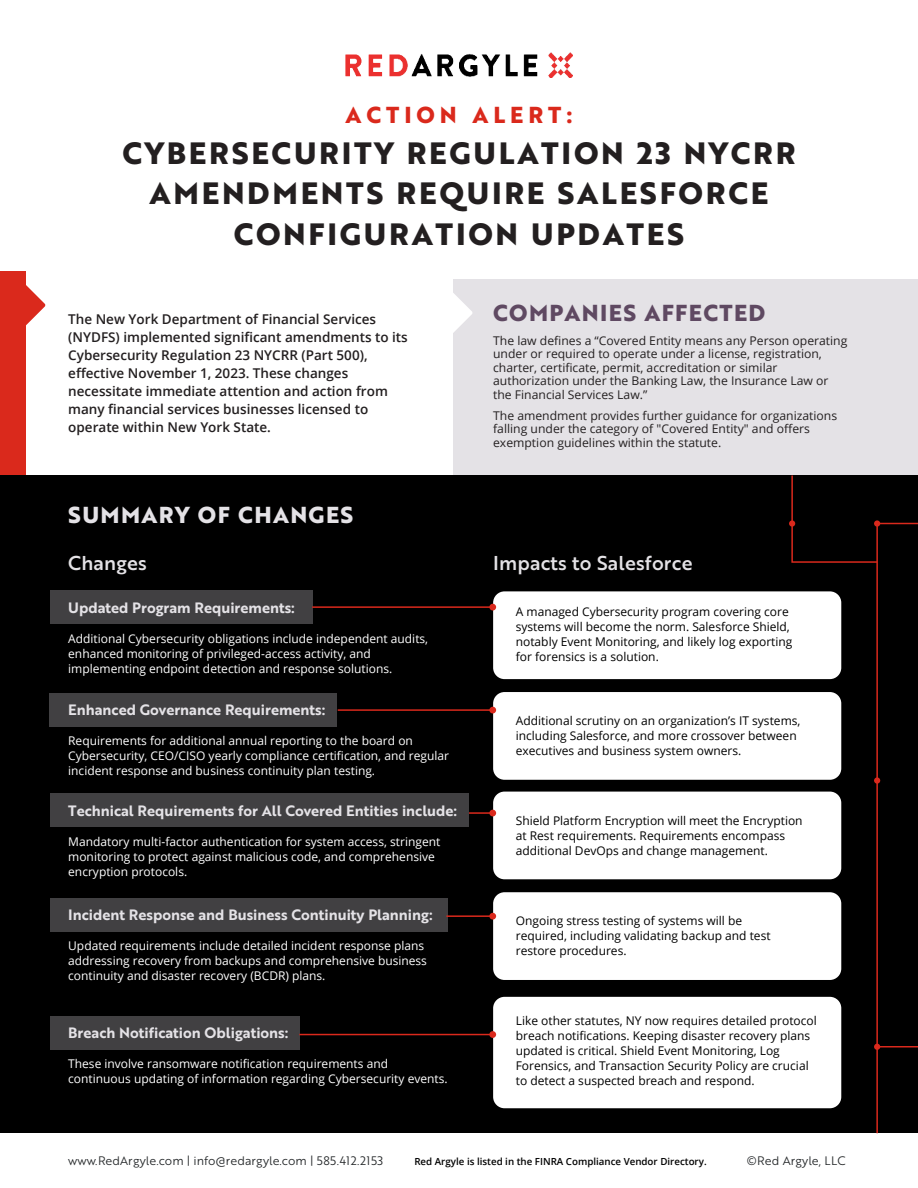
<style>
.page{position:relative;width:918px;height:1188px;background:#fff}
.page>*{position:absolute;margin:0;border:0;box-sizing:border-box;transform-origin:0 0}
.t1{font:700 30px/40.5px "Brother 1816 Extra";letter-spacing:.09em;color:#231f20;text-align:center}
.t2{font:700 22.5px "Brother 1816 Extra";letter-spacing:.06em;color:#5f4962}
.t3{font:700 22.5px "Brother 1816 Extra";letter-spacing:.06em;color:#e4e2e6}
.t4{font:700 22.5px "Brother 1816 Extra";letter-spacing:.22em;color:#da291c}
.t5{font:19.5px "Brother 1816 Medium";letter-spacing:.01em;color:#e4e2e6}
.t6{font:14.7px "Brother 1816 Bold";color:#e4e2e6}
.t7{font:600 13.5px/18px "Open Sans";color:#231f20}
.t8{font:12px/15px "Open Sans";color:#fff}
.t9{font:12px/15px "Open Sans";color:#000}
.t10{font:12px/13.5px "Open Sans";color:#231f20}
.t11{font:12px "Brother 1816 Book";color:#25282a}
.t12{font:600 9.75px "Open Sans";color:#000}
</style>
<div class="page">
<div style="left:0;top:271px;width:26px;height:630px;background:#da291c"></div>
<div style="left:453px;top:279px;width:465px;height:244px;background:#e4e2e6"></div>
<div style="left:0;top:476px;width:918px;height:658px;background:#000"></div>
<div style="left:50px;top:590px;width:262px;height:34px;background:#414042"></div>
<div style="left:50px;top:694px;width:287px;height:33px;background:#414042"></div>
<div style="left:50px;top:793px;width:418px;height:34px;background:#414042"></div>
<div style="left:50px;top:898px;width:398px;height:34px;background:#414042"></div>
<div style="left:50px;top:1016px;width:249px;height:34px;background:#414042"></div>
<div style="left:493px;top:591px;width:348px;height:88px;background:#fff;border-radius:11px"></div>
<div style="left:493px;top:692px;width:348px;height:88px;background:#fff;border-radius:11px"></div>
<div style="left:493px;top:792px;width:348px;height:87px;background:#fff;border-radius:11px"></div>
<div style="left:493px;top:892px;width:348px;height:88px;background:#fff;border-radius:11px"></div>
<div style="left:493px;top:997px;width:348px;height:111px;background:#fff;border-radius:11px"></div>
<svg style="left:26px;top:285px;width:20px;height:41px"></svg>
<svg style="left:453px;top:293px;width:20px;height:40px"></svg>
<img style="left:346px;top:53px;width:226px;height:25px">
<div style="left:0;top:1133px;width:918px;height:55px;background:#fff"></div>
<hr style="left:312px;top:606px;width:181px;height:2px;background:#da291c">
<div style="left:489px;top:604px;width:7px;height:7px;background:#da291c;border-radius:50%"></div>
<hr style="left:338px;top:709px;width:155px;height:2px;background:#da291c">
<div style="left:489px;top:707px;width:7px;height:6px;background:#da291c;border-radius:50%"></div>
<hr style="left:299px;top:1034px;width:194px;height:1px;background:#da291c">
<div style="left:489px;top:1031px;width:7px;height:7px;background:#da291c;border-radius:50%"></div>
<hr style="left:446px;top:915px;width:47px;height:2px;background:#da291c">
<div style="left:489px;top:913px;width:7px;height:7px;background:#da291c;border-radius:50%"></div>
<hr style="left:469px;top:812px;width:24px;height:2px;background:#da291c">
<div style="left:489px;top:810px;width:7px;height:6px;background:#da291c;border-radius:50%"></div>
<div style="left:789px;top:520px;width:6px;height:7px;background:#da291c;border-radius:50%"></div>
<svg style="left:791px;top:475px;width:127px;height:659px"></svg>
<div style="left:874px;top:520px;width:6px;height:7px;background:#da291c;border-radius:50%"></div>
<hr style="left:877px;top:1046px;width:41px;height:2px;background:#da291c">
<h2 class="t4" style="left:346px;top:107px;width:228px">ACTION ALERT:</h2>
<h1 class="t1" style="left:122px;top:136px;width:675px">CYBERSECURITY REGULATION 23 NYCRR<br>AMENDMENTS REQUIRE SALESFORCE<br>CONFIGURATION UPDATES</h1>
<p class="t7" style="left:68px;top:311px;width:341px">The New York Department of Financial Services (NYDFS) implemented significant amendments to its Cybersecurity Regulation 23 NYCRR (Part 500), effective November 1, 2023. These changes necessitate immediate attention and action from many financial services businesses licensed to operate within New York State.</p>
<h2 class="t3" style="left:68px;top:507px;width:287px">SUMMARY OF CHANGES</h2>
<h2 class="t2" style="left:493px;top:304px;width:274px">COMPANIES AFFECTED</h2>
<p class="t10" style="left:493px;top:334px;width:356px">The law defines a “Covered Entity means any Person operating under or required to operate under a license, registration, charter, certificate, permit, accreditation or similar authorization under the Banking Law, the Insurance Law or the Financial Services Law.”</p>
<p class="t10" style="left:493px;top:409px;width:346px">The amendment provides further guidance for organizations falling under the category of "Covered Entity" and offers exemption guidelines within the statute.</p>
<h3 class="t5" style="left:68px;top:555px;width:80px">Changes</h3>
<h3 class="t5" style="left:493px;top:555px;width:201px">Impacts to Salesforce</h3>
<p class="t6" style="left:68px;top:602px;width:228px">Updated Program Requirements:</p>
<p class="t8" style="left:68px;top:630px;width:362px">Additional Cybersecurity obligations include independent audits, enhanced monitoring of privileged-access activity, and implementing endpoint detection and response solutions .</p>
<p class="t6" style="left:68px;top:704px;width:259px">Enhanced Governance Requirements:</p>
<p class="t8" style="left:68px;top:733px;width:382px">Requirements for additional annual reporting to the board on<br>Cybersecurity, CEO/CISO yearly compliance certification, and regular incident response and business continuity plan testing .</p>
<p class="t6" style="left:68px;top:805px;width:390px">Technical Requirements for All Covered Entities include:</p>
<p class="t8" style="left:68px;top:834px;width:374px">Mandatory multi-factor authentication for system access, stringent monitoring to protect against malicious code, and comprehensive encryption protocols .</p>
<p class="t6" style="left:68px;top:909px;width:366px">Incident Response and Business Continuity Planning:</p>
<p class="t8" style="left:68px;top:938px;width:360px">Updated requirements include detailed incident response plans addressing recovery from backups and comprehensive business continuity and disaster recovery (BCDR) plans .</p>
<p class="t6" style="left:68px;top:1028px;width:222px">Breach Notification Obligations:</p>
<p class="t8" style="left:68px;top:1056px;width:381px">These involve ransomware notification requirements and continuous updating of information regarding Cybersecurity events .</p>
<p class="t9" style="left:516px;top:604px;width:278px">A managed Cybersecurity program covering core systems will become the norm. Salesforce Shield, notably Event Monitoring, and likely log exporting for forensics is a solution.</p>
<p class="t9" style="left:516px;top:712px;width:286px">Additional scrutiny on an organization’s IT systems, including Salesforce, and more crossover between executives and business system owners.</p>
<p class="t9" style="left:516px;top:813px;width:288px">Shield Platform Encryption will meet the Encryption at Rest requirements. Requirements encompass additional DevOps and change management.</p>
<p class="t9" style="left:516px;top:913px;width:256px">Ongoing stress testing of systems will be required, including validating backup and test restore procedures.</p>
<p class="t9" style="left:516px;top:1013px;width:303px">Like other statutes, NY now requires detailed protocol breach notifications. Keeping disaster recovery plans updated is critical. Shield Event Monitoring, Log Forensics, and Transaction Security Policy are crucial to detect a suspected breach and respond.</p>
<p class="t11" style="left:68px;top:1156px;width:317px">www.RedArgyle.com | info@redargyle.com | 585.412.2153</p>
<p class="t11" style="left:747px;top:1156px;width:100px">©Red Argyle, LLC</p>
<p class="t12" style="left:414px;top:1158px;width:294px">Red Argyle is listed in the FINRA Compliance Vendor Directory.</p>
</div>
